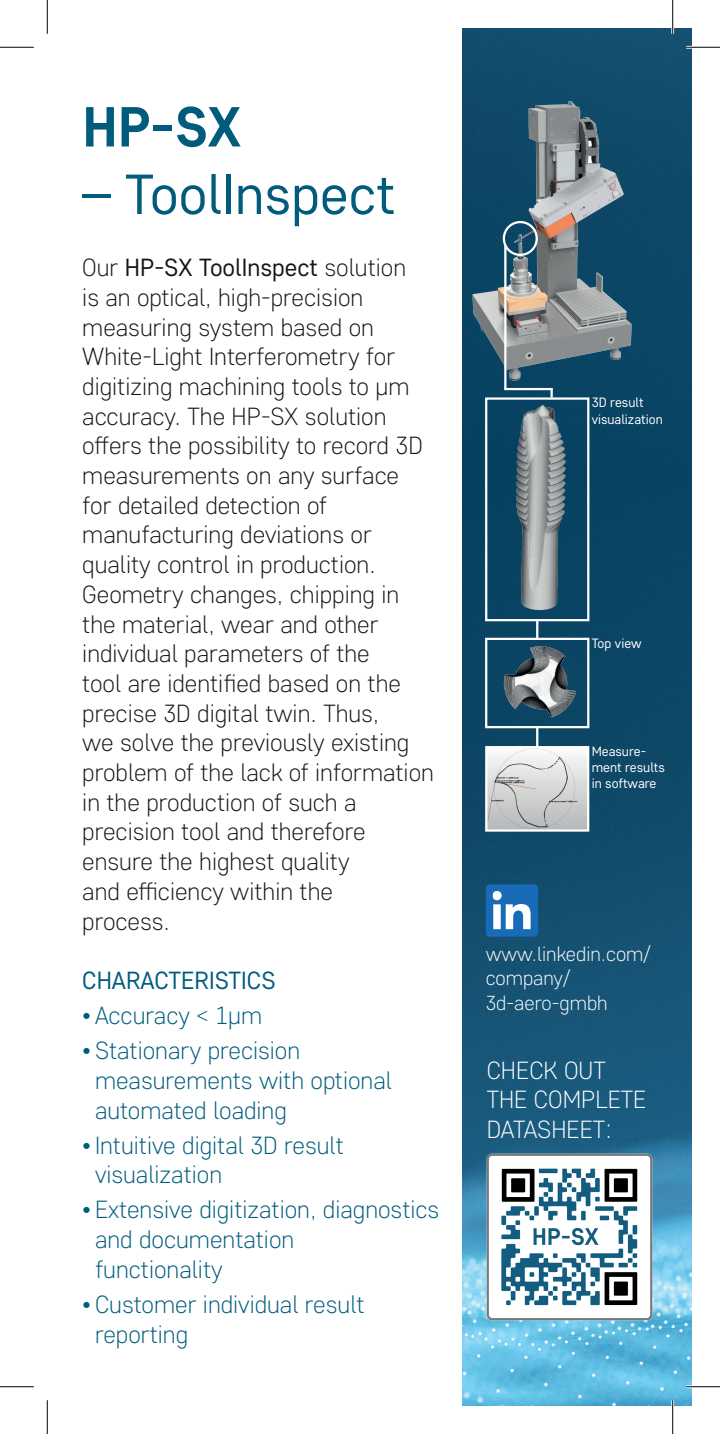
<style>
.page{position:relative;width:720px;height:1434px;background:#fff}
.page>*{position:absolute;margin:0;border:0;box-sizing:border-box;transform-origin:0 0}
.t1{font:56.25px "Core Sans D35";color:#005b7d}
.t2{font:700 56.25px "Core Sans D55";color:#005b7d}
.t3{font:300 24.75px/29.7px "Core Sans D25";color:#171419}
.t4{font:300 24.75px/29.7px "Core Sans D25";color:#005b7d}
.t5{font:300 24.75px/29.7px "Core Sans D25";color:#fff}
.t6{font:24.75px "Core Sans D35";color:#171419}
.t7{font:24.75px "Core Sans D35";color:#005b7d}
.t8{font:300 20.25px/24.3px "Core Sans D25";color:#fff}
.t9{font:13.5px/16.2px "Core Sans D35";color:#fff}
.s1{font-family:"Core Sans D25";font-weight:300}
</style>
<div class="page">
<img style="left:462px;top:28px;width:229px;height:1378px">
<svg style="left:483px;top:884px;width:55px;height:53px"></svg>
<img style="left:481px;top:1149px;width:176px;height:179px">
<img style="left:468px;top:100px;width:195px;height:286px">
<img style="left:488px;top:400px;width:98px;height:218px">
<div style="left:485px;top:397px;width:104px;height:224px;border:2px solid #fff"></div>
<img style="left:488px;top:641px;width:98px;height:84px">
<div style="left:485px;top:638px;width:104px;height:90px;border:2px solid #fff"></div>
<img style="left:488px;top:749px;width:98px;height:80px">
<div style="left:485px;top:746px;width:104px;height:86px;border:2px solid #fff"></div>
<svg style="left:536px;top:620px;width:2px;height:19px"></svg>
<svg style="left:536px;top:727px;width:2px;height:19px"></svg>
<div style="left:502px;top:221px;width:36px;height:35px;border:2px solid #fff;border-radius:50%"></div>
<hr style="left:504px;top:246px;width:2px;height:143px;background:#fff">
<hr style="left:504px;top:388px;width:48px;height:2px;background:#fff">
<svg style="left:550px;top:390px;width:2px;height:7px"></svg>
<hr style="left:686px;top:46px;width:34px;height:3px;background:#fff">
<hr style="left:686px;top:1385px;width:34px;height:3px;background:#fff">
<hr style="left:671px;top:0;width:3px;height:34px;background:#fff">
<hr style="left:671px;top:1400px;width:3px;height:34px;background:#fff">
<hr style="left:0;top:47px;width:34px;height:1px;background:#000">
<hr style="left:686px;top:47px;width:34px;height:1px;background:#000">
<hr style="left:0;top:1386px;width:34px;height:1px;background:#000">
<hr style="left:686px;top:1386px;width:34px;height:1px;background:#000">
<hr style="left:47px;top:0;width:1px;height:34px;background:#000">
<hr style="left:47px;top:1400px;width:1px;height:34px;background:#000">
<hr style="left:672px;top:0;width:1px;height:34px;background:#000">
<hr style="left:672px;top:1400px;width:1px;height:34px;background:#000">
<h1 class="t2" style="left:82px;top:90px;width:161px">HP-SX</h1>
<h1 class="t1" style="left:82px;top:158px;width:314px">– ToolInspect</h1>
<p class="t6" style="left:82px;top:251px;width:325px"><span class="s1">Our</span> HP-SX ToolInspect <span class="s1">solution</span></p>
<p class="t3" style="left:82px;top:282px;width:353px">is an optical, high-precision measuring system based on<br>White-Light Interferometry for digitizing machining tools to μm accuracy. The HP-SX solution offers the possibility to record 3D measurements on any surface for detailed detection of manufacturing deviations or quality control in production.<br>Geometry changes, chipping in the material, wear and other individual parameters of the<br>tool are identified based on the precise 3D digital twin. Thus,<br>we solve the previously existing problem of the lack of information in the production of such a precision tool and therefore ensure the highest quality<br>and efficiency within the<br>process.</p>
<p class="t7" style="left:82px;top:964px;width:195px">CHARACTERISTICS</p>
<p class="t4" style="left:82px;top:1000px;width:181px">• Accuracy &lt; 1μm</p>
<p class="t4" style="left:95px;top:1035px;width:298px;text-indent:-13px">• Stationary precision measurements with optional automated loading</p>
<p class="t4" style="left:95px;top:1129px;width:250px;text-indent:-13px">•Intuitive digital 3D result visualization</p>
<p class="t4" style="left:95px;top:1194px;width:346px;text-indent:-13px">• Extensive digitization, diagnostics and documentation<br>functionality</p>
<p class="t4" style="left:95px;top:1289px;width:271px;text-indent:-13px">• Customer individual result reporting</p>
<p class="t9" style="left:591px;top:394px;width:73px">3D result visualization</p>
<p class="t9" style="left:591px;top:634px;width:51px">Top view</p>
<p class="t9" style="left:591px;top:743px;width:75px">Measure&shy;ment results in software</p>
<p class="t8" style="left:485px;top:941px;width:166px">www.linkedin.com/ company/<br>3d-aero-gmbh</p>
<p class="t5" style="left:486px;top:1054px;width:161px">CHECK OUT<br>THE COMPLETE<br>DATASHEET:</p>
</div>
